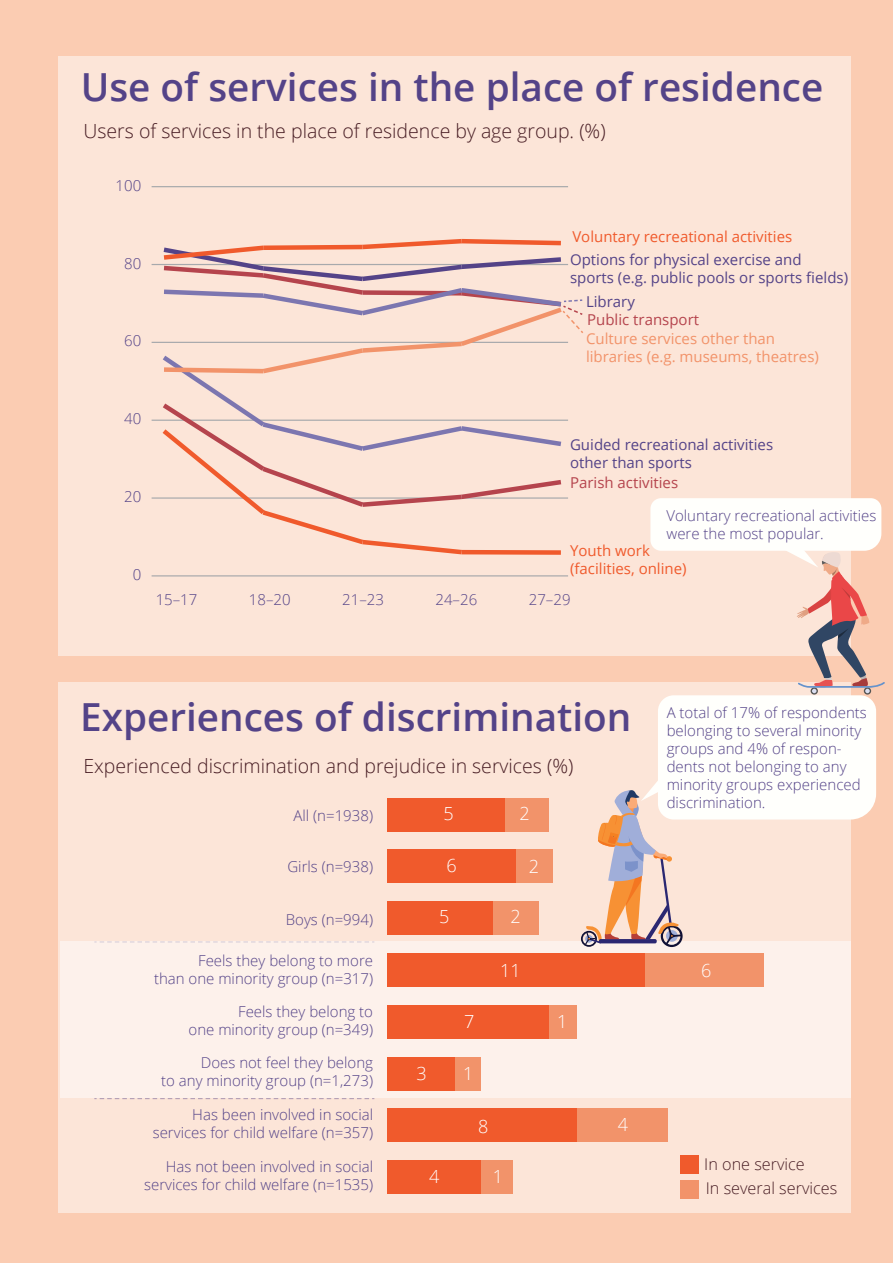
<style>
.page{position:relative;width:893px;height:1263px;background:#fbccb2}
.page>*{position:absolute;margin:0;border:0;box-sizing:border-box;transform-origin:0 0}
.t1{font:600 38.7px "Open Sans";color:#544388}
.t2{font:300 19.5px "Open Sans";color:#471c23}
.t3{font:300 18px "Open Sans";color:#fff}
.t4{font:300 16.2px/24.6px "Open Sans";color:#471c23}
.t5{font:300 15px/18px "Open Sans";color:#544388;text-align:right}
.t6{font:15px/23.1px "Open Sans";color:#f05a2c}
.t7{font:15px/18px "Open Sans";color:#544388}
.t8{font:15px/18.5px "Open Sans";color:#f2936a}
.t9{font:15px "Open Sans";color:#b5444d}
.s1{color:#544388}
.s2{color:#b5444d}
</style>
<div class="page">
<div style="left:59px;top:56px;width:792px;height:600px;background:#fce5d8"></div>
<hr style="left:152px;top:186px;width:416px;height:1px;background:#a7a9ac">
<div style="left:58px;top:682px;width:792px;height:531px;background:#fce5d8"></div>
<div style="left:577px;top:1108px;width:91px;height:34px;background:#f2936a"></div>
<div style="left:481px;top:1160px;width:32px;height:34px;background:#f2936a"></div>
<div style="left:387px;top:1108px;width:190px;height:34px;background:#f05a2c"></div>
<div style="left:387px;top:1160px;width:94px;height:34px;background:#f05a2c"></div>
<svg style="left:94px;top:1098px;width:280px;height:1px"></svg>
<div style="left:61px;top:941px;width:790px;height:157px;background:#fdf1eb"></div>
<div style="left:632px;top:953px;width:131px;height:34px;background:#f2936a"></div>
<div style="left:548px;top:1005px;width:29px;height:34px;background:#f2936a"></div>
<div style="left:455px;top:1057px;width:26px;height:33px;background:#f2936a"></div>
<div style="left:387px;top:953px;width:257px;height:34px;background:#f05a2c"></div>
<div style="left:387px;top:1005px;width:161px;height:34px;background:#f05a2c"></div>
<div style="left:387px;top:1057px;width:68px;height:33px;background:#f05a2c"></div>
<div style="left:680px;top:1155px;width:19px;height:19px;background:#f05a2c"></div>
<div style="left:680px;top:1180px;width:19px;height:18px;background:#f2936a"></div>
<svg style="left:94px;top:238px;width:791px;height:709px"></svg>
<p class="t1" style="left:81px;top:61px;width:744px">Use of services in the place of residence</p>
<p class="t2" style="left:83px;top:117px;width:524px">Users of services in the place of residence by age group. (%)</p>
<p class="t5" style="left:116px;top:176px;width:27px">100</p>
<p class="t5" style="left:124px;top:254px;width:19px">80</p>
<p class="t5" style="left:124px;top:332px;width:19px">60</p>
<p class="t6" style="left:570px;top:225px;width:233px">Voluntary recreational activities<br><span class="s1">Options for physical exercise and</span></p>
<p class="t7" style="left:570px;top:268px;width:280px">sports (e.g. public pools or sports fields)</p>
<p class="t8" style="left:586px;top:292px;width:234px"><span class="s1">Library<br></span><span class="s2">Public transport<br></span>Culture services other than libraries (e.g. museums, theatres)</p>
<p class="t5" style="left:124px;top:409px;width:19px">40</p>
<p class="t5" style="left:124px;top:487px;width:19px">20</p>
<p class="t5" style="left:133px;top:565px;width:10px">0</p>
<p class="t7" style="left:570px;top:435px;width:205px">Guided recreational activities other than sports</p>
<p class="t9" style="left:570px;top:472px;width:110px">Parish activities</p>
<p class="t5" style="left:666px;top:506px;width:212px;text-align:left">Voluntary recreational activities were the most popular.</p>
<p class="t6" style="left:570px;top:541px;width:118px;line-height:18px">Youth work (facilities, online)</p>
<p class="t5" style="left:156px;top:590px;width:43px">15–17</p>
<p class="t5" style="left:249px;top:590px;width:43px">18–20</p>
<p class="t5" style="left:342px;top:590px;width:43px">21–23</p>
<p class="t5" style="left:435px;top:590px;width:43px">24–26</p>
<p class="t5" style="left:529px;top:590px;width:43px">27–29</p>
<p class="t1" style="left:80px;top:690px;width:553px">Experiences of discrimination</p>
<p class="t2" style="left:83px;top:752px;width:491px">Experienced discrimination and prejudice in services (%)</p>
<p class="t5" style="left:294px;top:807px;width:81px">All (n=1938)</p>
<p class="t5" style="left:287px;top:857px;width:87px">Girls (n=938)</p>
<p class="t5" style="left:286px;top:910px;width:89px">Boys (n=994)</p>
<p class="t5" style="left:154px;top:951px;width:221px">Feels they belong to more<br>than one minority group (n=317)</p>
<p class="t5" style="left:189px;top:1002px;width:186px">Feels they belong to<br>one minority group (n=349)</p>
<p class="t5" style="left:161px;top:1053px;width:213px">Does not feel they belong<br>to any minority group (n=1,273)</p>
<p class="t5" style="left:153px;top:1105px;width:222px">Has been involved in social services for child welfare (n=357)</p>
<p class="t5" style="left:144px;top:1157px;width:230px">Has not been involved in social services for child welfare (n=1535)</p>
<p class="t3" style="left:443px;top:801px;width:12px">5</p>
<p class="t3" style="left:446px;top:853px;width:12px">6</p>
<p class="t3" style="left:439px;top:904px;width:12px">5</p>
<p class="t3" style="left:520px;top:801px;width:12px">2</p>
<p class="t3" style="left:529px;top:854px;width:12px">2</p>
<p class="t3" style="left:510px;top:904px;width:12px">2</p>
<p class="t3" style="left:417px;top:1061px;width:12px">3</p>
<p class="t3" style="left:464px;top:1009px;width:12px">7</p>
<p class="t3" style="left:500px;top:958px;width:22px">11</p>
<p class="t3" style="left:463px;top:1061px;width:12px">1</p>
<p class="t3" style="left:478px;top:1114px;width:12px">8</p>
<p class="t3" style="left:429px;top:1164px;width:12px">4</p>
<p class="t3" style="left:493px;top:1164px;width:12px">1</p>
<p class="t3" style="left:557px;top:1009px;width:12px">1</p>
<p class="t3" style="left:618px;top:1112px;width:12px">4</p>
<p class="t5" style="left:667px;top:703px;width:202px;text-align:left">A total of 17% of respondents belonging to several minority groups and 4% of respon&shy;dents not belonging to any minority groups experienced discrimination.</p>
<p class="t3" style="left:701px;top:958px;width:12px">6</p>
<p class="t4" style="left:704px;top:1151px;width:134px">In one service<br>In several services</p>
</div>
